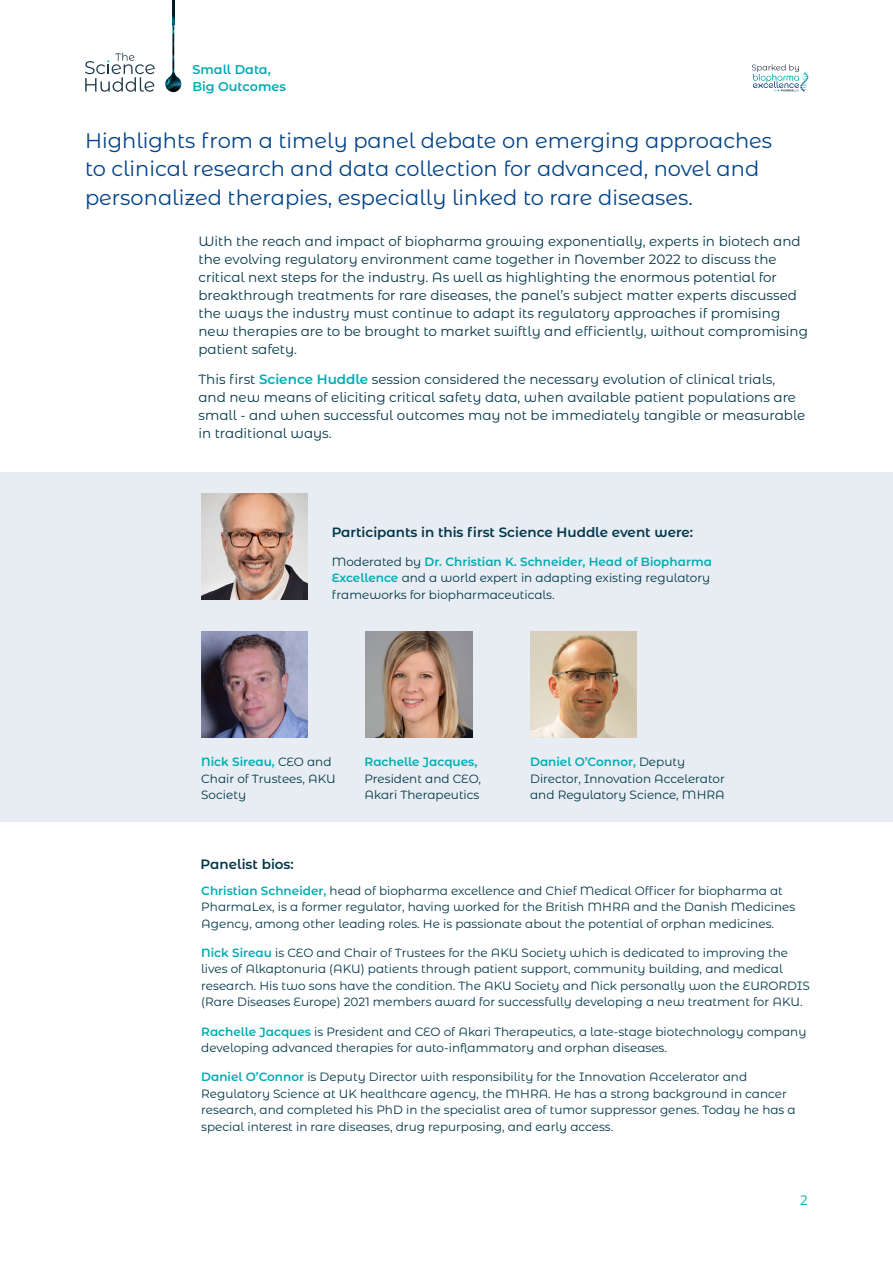
<style>
.page{position:relative;width:893px;height:1263px;background:#fff}
.page>*{position:absolute;margin:0;border:0;box-sizing:border-box;transform-origin:0 0}
.t1{font:21px/28.5px "Montserrat Alternates";color:#004387}
.t2{font:13.5px/18px "Montserrat Alternates";color:#003649}
.t3{font:600 13.5px "Montserrat Alternates";color:#003649}
.t4{font:13.5px "Open Sans";color:#00acb3}
.t5{font:600 12.75px/16.5px "Montserrat Alternates";color:#00acb3}
.t6{font:12px/16.5px "Montserrat Alternates";color:#003649}
.t7{font:600 12px "Montserrat Alternates";color:#00acb3}
.s1{font-weight:600;color:#00acb3}
</style>
<div class="page">
<div style="left:0;top:472px;width:893px;height:350px;background:#e7edf3"></div>
<img style="left:530px;top:631px;width:106px;height:107px">
<img style="left:366px;top:631px;width:106px;height:107px">
<img style="left:201px;top:632px;width:107px;height:106px">
<img style="left:201px;top:493px;width:107px;height:107px">
<svg style="left:85px;top:53px;width:70px;height:39px"></svg>
<svg style="left:752px;top:64px;width:56px;height:28px"></svg>
<img style="left:165px;top:71px;width:16px;height:21px">
<img style="left:172px;top:24px;width:2px;height:47px">
<img style="left:172px;top:0;width:2px;height:24px">
<p class="t5" style="left:192px;top:61px;width:95px">Small Data,<br>Big Outcomes</p>
<h1 class="t1" style="left:85px;top:125px;width:689px">Highlights from a timely panel debate on emerging approaches to clinical research and data collection for advanced, novel and personalized therapies, especially linked to rare diseases.</h1>
<p class="t2" style="left:198px;top:231px;width:611px">With the reach and impact of biopharma growing exponentially, experts in biotech and the evolving regulatory environment came together in November 2022 to discuss the critical next steps for the industry. As well as highlighting the enormous potential for breakthrough treatments for rare diseases, the panel’s subject matter experts discussed the ways the industry must continue to adapt its regulatory approaches if promising new therapies are to be brought to market swiftly and efficiently, without compromising patient safety.</p>
<p class="t2" style="left:198px;top:370px;width:608px">This first <span class="s1">Science Huddle</span> session considered the necessary evolution of clinical trials, and new means of eliciting critical safety data, when available patient populations are small - and when successful outcomes may not be immediately tangible or measurable in traditional ways.</p>
<p class="t3" style="left:332px;top:522px;width:363px">Participants in this first Science Huddle event were:</p>
<p class="t6" style="left:332px;top:553px;width:382px">Moderated by <span class="s1">Dr. Christian K. Schneider, Head of Biopharma<br>Excellence</span> and a world expert in adapting existing regulatory frameworks for biopharmaceuticals.</p>
<p class="t6" style="left:201px;top:753px;width:136px"><span class="s1">Nick Sireau,</span> CEO and<br>Chair of Trustees, AKU<br>Society</p>
<p class="t7" style="left:365px;top:753px;width:114px">Rachelle Jacques,</p>
<p class="t6" style="left:365px;top:770px;width:118px">President and CEO,<br>Akari Therapeutics</p>
<p class="t6" style="left:530px;top:753px;width:196px"><span class="s1">Daniel O’Connor,</span> Deputy<br>Director, Innovation Accelerator and Regulatory Science, MHRA</p>
<p class="t3" style="left:201px;top:854px;width:95px">Panelist bios:</p>
<p class="t6" style="left:201px;top:882px;width:596px"><span class="s1">Christian Schneider,</span> head of biopharma excellence and Chief Medical Officer for biopharma at<br>PharmaLex, is a former regulator, having worked for the British MHRA and the Danish Medicines<br>Agency, among other leading roles. He is passionate about the potential of orphan medicines.</p>
<p class="t6" style="left:201px;top:944px;width:610px"><span class="s1">Nick Sireau</span> is CEO and Chair of Trustees for the AKU Society which is dedicated to improving the lives of Alkaptonuria (AKU) patients through patient support, community building, and medical research. His two sons have the condition. The AKU Society and Nick personally won the EURORDIS (Rare Diseases Europe) 2021 members award for successfully developing a new treatment for AKU.</p>
<p class="t6" style="left:201px;top:1023px;width:607px"><span class="s1">Rachelle Jacques</span> is President and CEO of Akari Therapeutics, a late-stage biotechnology company developing advanced therapies for auto-inflammatory and orphan diseases.</p>
<p class="t6" style="left:201px;top:1068px;width:596px"><span class="s1">Daniel O’Connor</span> is Deputy Director with responsibility for the Innovation Accelerator and Regulatory Science at UK healthcare agency, the MHRA. He has a strong background in cancer research, and completed his PhD in the specialist area of tumor suppressor genes. Today he has a special interest in rare diseases, drug repurposing, and early access.</p>
<p class="t4" style="left:800px;top:1191px;width:9px">2</p>
</div>
